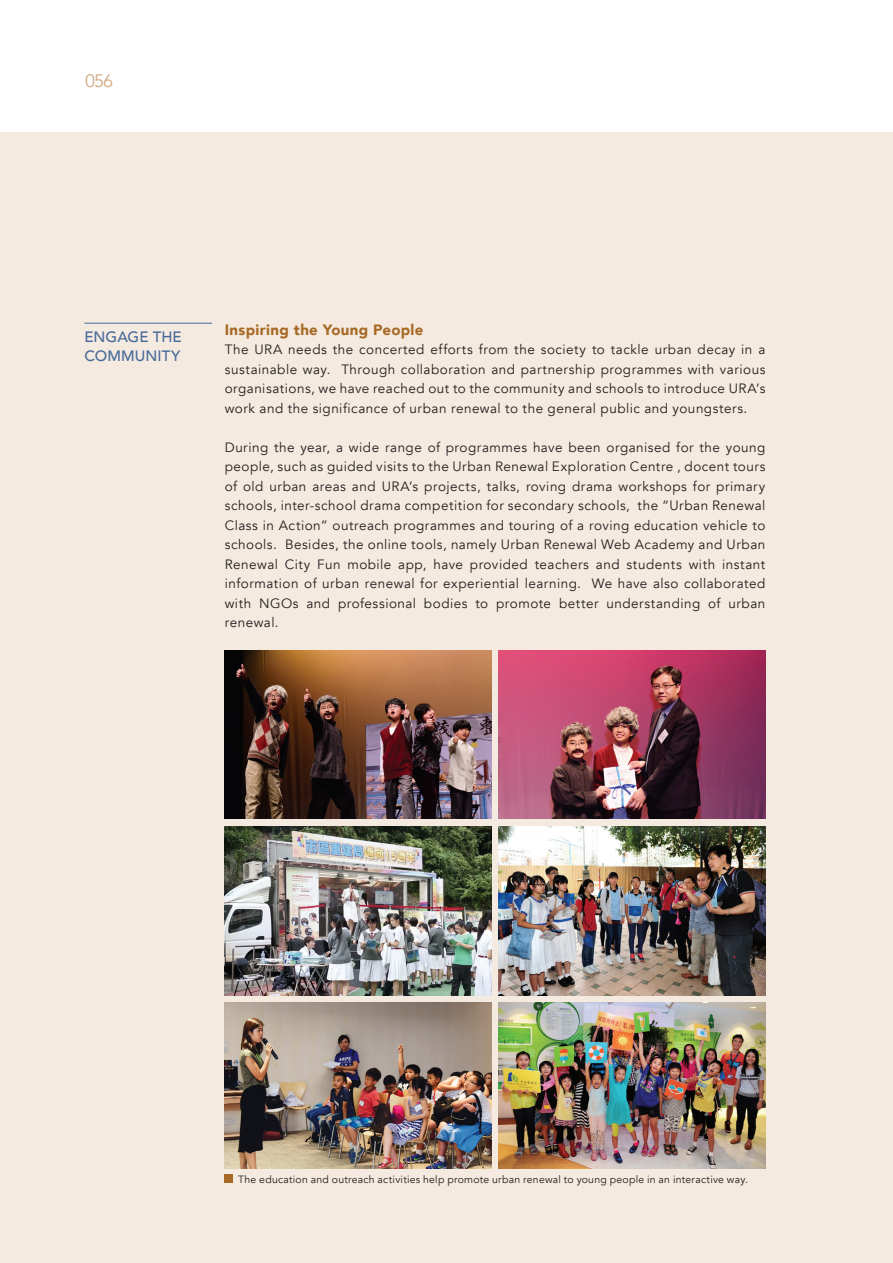
<style>
.page{position:relative;width:893px;height:1263px;background:#f4eadf}
.page>*{position:absolute;margin:0;border:0;box-sizing:border-box;transform-origin:0 0}
.t1{font:18px "Avenir";color:#cfa980}
.t2{font:900 15px "Avenir";letter-spacing:.02em;color:#a76a26}
.t3{font:500 15px/19.5px "Avenir";letter-spacing:.005em;color:#476a9a}
.t4{font:13.5px/19.5px "Avenir";letter-spacing:.035em;color:#231f20;text-align:justify}
.t5{font:10.5px "Avenir";letter-spacing:.02em;color:#231f20}
</style>
<div class="page">
<div style="left:0;top:0;width:893px;height:132px;background:#fff"></div>
<hr style="left:84px;top:323px;width:128px;height:1px;background:#476a9a">
<div style="left:225px;top:1174px;width:8px;height:9px;background:#a76a26"></div>
<img style="left:225px;top:1002px;width:266px;height:167px">
<img style="left:499px;top:1002px;width:267px;height:167px">
<img style="left:225px;top:826px;width:266px;height:169px">
<img style="left:499px;top:826px;width:266px;height:169px">
<img style="left:225px;top:651px;width:266px;height:168px">
<img style="left:499px;top:651px;width:267px;height:168px">
<h1 class="t1" style="left:85px;top:70px;width:30px">056</h1>
<p class="t3" style="left:84px;top:326px;width:99px">ENGAGE THE<br>COMMUNITY</p>
<p class="t2" style="left:225px;top:317px;width:200px">Inspiring the Young People</p>
<p class="t4" style="left:225px;top:340px;width:542px">The URA needs the concerted efforts from the society to tackle urban decay in a sustainable way. Through collaboration and partnership programmes with various organisations, we have reached out to the community and schools to introduce URA’s work and the significance of urban renewal to the general public and youngsters.</p>
<p class="t4" style="left:225px;top:437px;width:542px">During the year, a wide range of programmes have been organised for the young people, such as guided visits to the Urban Renewal Exploration Centre , docent tours of old urban areas and URA’s projects, talks, roving drama workshops for primary schools, inter-school drama competition for secondary schools, the “Urban Renewal Class in Action” outreach programmes and touring of a roving education vehicle to schools. Besides, the online tools, namely Urban Renewal Web Academy and Urban Renewal City Fun mobile app, have provided teachers and students with instant information of urban renewal for experiential learning. We have also collaborated with NGOs and professional bodies to promote better understanding of urban renewal.</p>
<p class="t5" style="left:238px;top:1173px;width:511px">The education and outreach activities help promote urban renewal to young people in an interactive way.</p>
</div>
